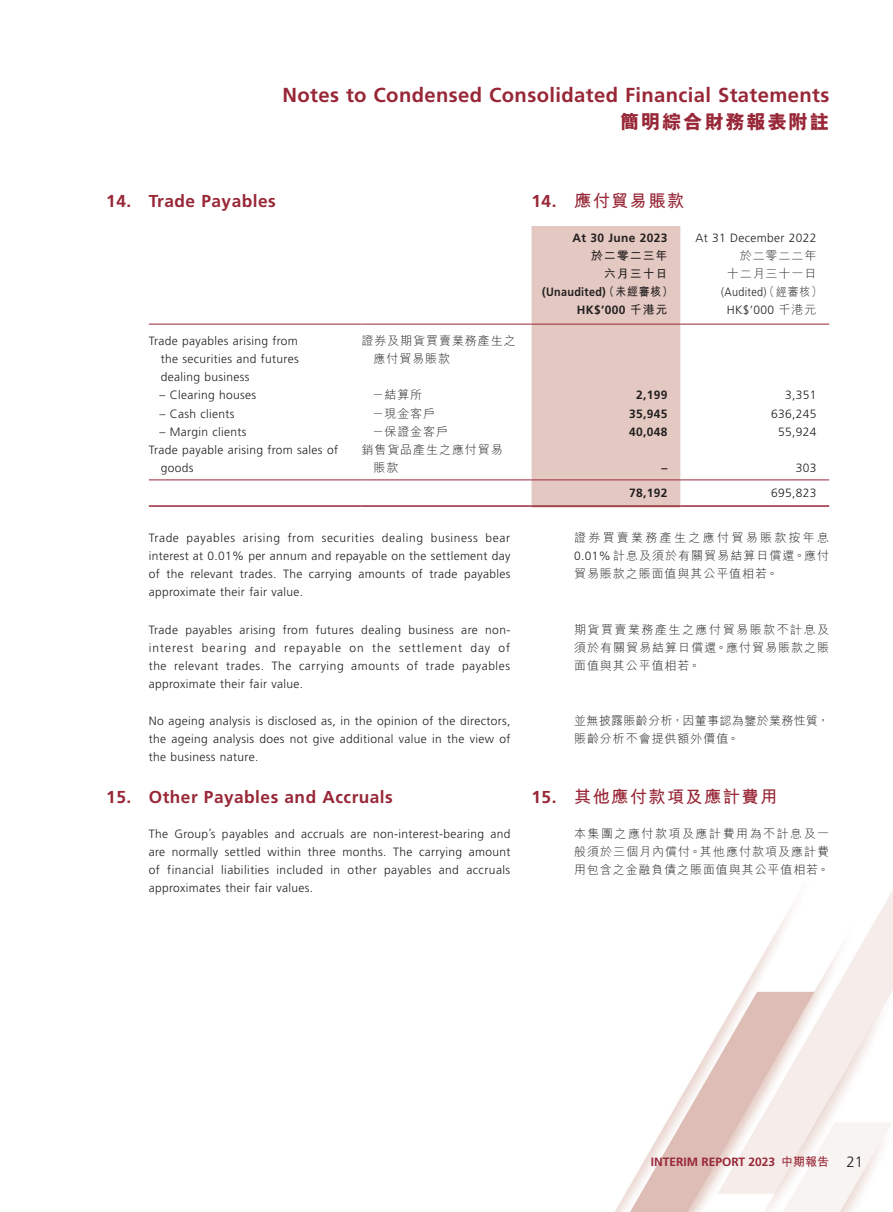
<style>
.page{position:relative;width:893px;height:1212px;background:#fff}
.page>*{position:absolute;margin:0;border:0;box-sizing:border-box;transform-origin:0 0}
.t1{font:700 20.25px "Frutiger LT Std";letter-spacing:.02em;color:#982737}
.t2{font:800 19.5px "M Hei HK";letter-spacing:.08em;color:#982737}
.t3{font:700 17.25px "Frutiger LT Std";letter-spacing:.03em;color:#982737}
.t4{font:700 17.25px "M Hei HK";letter-spacing:.08em;color:#982737}
.t5{font:300 12px/18px "Frutiger LT Std";letter-spacing:.03em;color:#231f20;text-align:justify}
.t6{font:300 12px/18px "M Hei HK";letter-spacing:.08em;color:#231f20;text-align:justify}
.t7{font:700 12px "Frutiger LT Std";letter-spacing:.03em;color:#231f20}
.t8{font:300 12px/18px "M Hei HK";letter-spacing:.03em;color:#231f20}
.t9{font:700 12px "Frutiger LT Std";color:#982737}
.t10{font:700 12px "Frutiger LT Std";letter-spacing:.03em;color:#231f20;scale:.9 1}
.t11{font:300 12px "Frutiger LT Std";letter-spacing:.03em;color:#231f20;scale:.9 1}
.t12{font:700 12px/18px "M Hei HK";letter-spacing:.08em;color:#231f20;text-align:right}
.s1{font-family:"Frutiger LT Std"}
.s2{font-family:"M Hei HK"}
.s3{font-weight:300;font-size:15px;color:#231f20}
</style>
<div class="page">
<img style="left:148px;top:226px;width:745px;height:986px">
<div style="left:531px;top:226px;width:149px;height:282px;background:#e4c9c2"></div>
<hr style="left:149px;top:324px;width:212px;height:1px;background:#982737">
<hr style="left:361px;top:324px;width:170px;height:1px;background:#982737">
<hr style="left:531px;top:324px;width:149px;height:1px;background:#982737">
<hr style="left:680px;top:324px;width:149px;height:1px;background:#982737">
<hr style="left:149px;top:479px;width:212px;height:1px;background:#982737">
<hr style="left:361px;top:479px;width:170px;height:1px;background:#982737">
<hr style="left:531px;top:479px;width:149px;height:1px;background:#982737">
<hr style="left:680px;top:479px;width:149px;height:1px;background:#982737">
<hr style="left:149px;top:505px;width:212px;height:2px;background:#982737">
<hr style="left:361px;top:505px;width:170px;height:2px;background:#982737">
<hr style="left:531px;top:505px;width:149px;height:2px;background:#982737">
<hr style="left:680px;top:505px;width:149px;height:2px;background:#982737">
<h1 class="t1" style="left:282px;top:83px;width:548px">Notes to Condensed Consolidated Financial Statements</h1>
<h2 class="t2" style="left:620px;top:112px;width:211px">簡明綜合財務報表附註</h2>
<h3 class="t3" style="left:106px;top:191px;width:171px">14. Trade Payables</h3>
<h3 class="t4" style="left:531px;top:188px;width:154px"><span class="s1">14.</span> 應付貿易賬款</h3>
<p class="t7" style="left:573px;top:231px;width:97px">At 30 June 2023</p>
<p class="t12" style="left:591px;top:246px;width:78px">於二零二三年六月三十日</p>
<p class="t5" style="left:695px;top:229px;width:123px">At 31 December 2022</p>
<p class="t6" style="left:727px;top:247px;width:91px;text-align:right">於二零二二年十二月三十一日</p>
<p class="t10" style="left:542px;top:285px;width:147px">(Unaudited)<span class="s2">（未經審核）</span></p>
<p class="t11" style="left:721px;top:285px;width:113px">(Audited)<span class="s2">（經審核）</span></p>
<p class="t7" style="left:577px;top:303px;width:92px">HK$’000 <span class="s2">千港元</span></p>
<p class="t5" style="left:727px;top:301px;width:91px">HK$’000 <span class="s2">千港元</span></p>
<p class="t5" style="left:161px;top:332px;width:139px;text-indent:-12px">Trade payables arising from the securities and futures dealing business</p>
<p class="t6" style="left:373px;top:332px;width:144px;text-indent:-12px">證券及期貨買賣業務產生之應付貿易賬款</p>
<p class="t5" style="left:159px;top:386px;width:98px">– Clearing houses</p>
<p class="t6" style="left:372px;top:386px;width:52px">－結算所</p>
<p class="t7" style="left:636px;top:388px;width:33px">2,199</p>
<p class="t5" style="left:785px;top:386px;width:33px">3,351</p>
<p class="t5" style="left:159px;top:404px;width:77px">– Cash clients</p>
<p class="t6" style="left:372px;top:404px;width:65px">－現金客戶</p>
<p class="t7" style="left:629px;top:406px;width:40px">35,945</p>
<p class="t5" style="left:771px;top:404px;width:47px">636,245</p>
<p class="t5" style="left:159px;top:422px;width:89px">– Margin clients</p>
<p class="t6" style="left:372px;top:422px;width:78px">－保證金客戶</p>
<p class="t7" style="left:629px;top:424px;width:40px">40,048</p>
<p class="t5" style="left:778px;top:422px;width:40px">55,924</p>
<p class="t5" style="left:161px;top:440px;width:179px;text-indent:-12px">Trade payable arising from sales of goods</p>
<p class="t6" style="left:373px;top:440px;width:131px;text-indent:-12px">銷售貨品產生之應付貿易賬款</p>
<p class="t7" style="left:662px;top:460px;width:7px">–</p>
<p class="t5" style="left:796px;top:458px;width:22px">303</p>
<p class="t7" style="left:629px;top:485px;width:40px">78,192</p>
<p class="t5" style="left:771px;top:484px;width:47px">695,823</p>
<p class="t5" style="left:149px;top:529px;width:363px">Trade payables arising from securities dealing business bear interest at 0.01% per annum and repayable on the settlement day of the relevant trades. The carrying amounts of trade payables approximate their fair value.</p>
<p class="t5" style="left:149px;top:621px;width:363px">Trade payables arising from futures dealing business are non&shy;interest bearing and repayable on the settlement day of the relevant trades. The carrying amounts of trade payables approximate their fair value.</p>
<p class="t5" style="left:149px;top:712px;width:363px">No ageing analysis is disclosed as, in the opinion of the directors, the ageing analysis does not give additional value in the view of the business nature.</p>
<h3 class="t3" style="left:106px;top:786px;width:288px">15. Other Payables and Accruals</h3>
<p class="t5" style="left:149px;top:825px;width:363px">The Group’s payables and accruals are non-interest-bearing and are normally settled within three months. The carrying amount of financial liabilities included in other payables and accruals approximates their fair values.</p>
<p class="t6" style="left:574px;top:529px;width:257px">證券買賣業務產生之應付貿易賬款按年息<span class="s1">0.01%</span>計息及須於有關貿易結算日償還。應付貿易賬款之賬面值與其公平值相若。</p>
<p class="t6" style="left:574px;top:620px;width:257px">期貨買賣業務產生之應付貿易賬款不計息及須於有關貿易結算日償還。應付貿易賬款之賬面值與其公平值相若。</p>
<p class="t8" style="left:574px;top:712px;width:257px">並無披露賬齡分析，因董事認為鑒於業務性質，賬齡分析不會提供額外價值。</p>
<h3 class="t4" style="left:531px;top:784px;width:247px"><span class="s1">15.</span> 其他應付款項及應計費用</h3>
<p class="t6" style="left:574px;top:824px;width:257px">本集團之應付款項及應計費用為不計息及一般須於三個月內償付。其他應付款項及應計費用包含之金融負債之賬面值與其公平值相若。</p>
<p class="t9" style="left:651px;top:1155px;width:214px">INTERIM REPORT 2023 <span class="s2">中期報告</span> <span class="s3">21</span></p>
</div>
